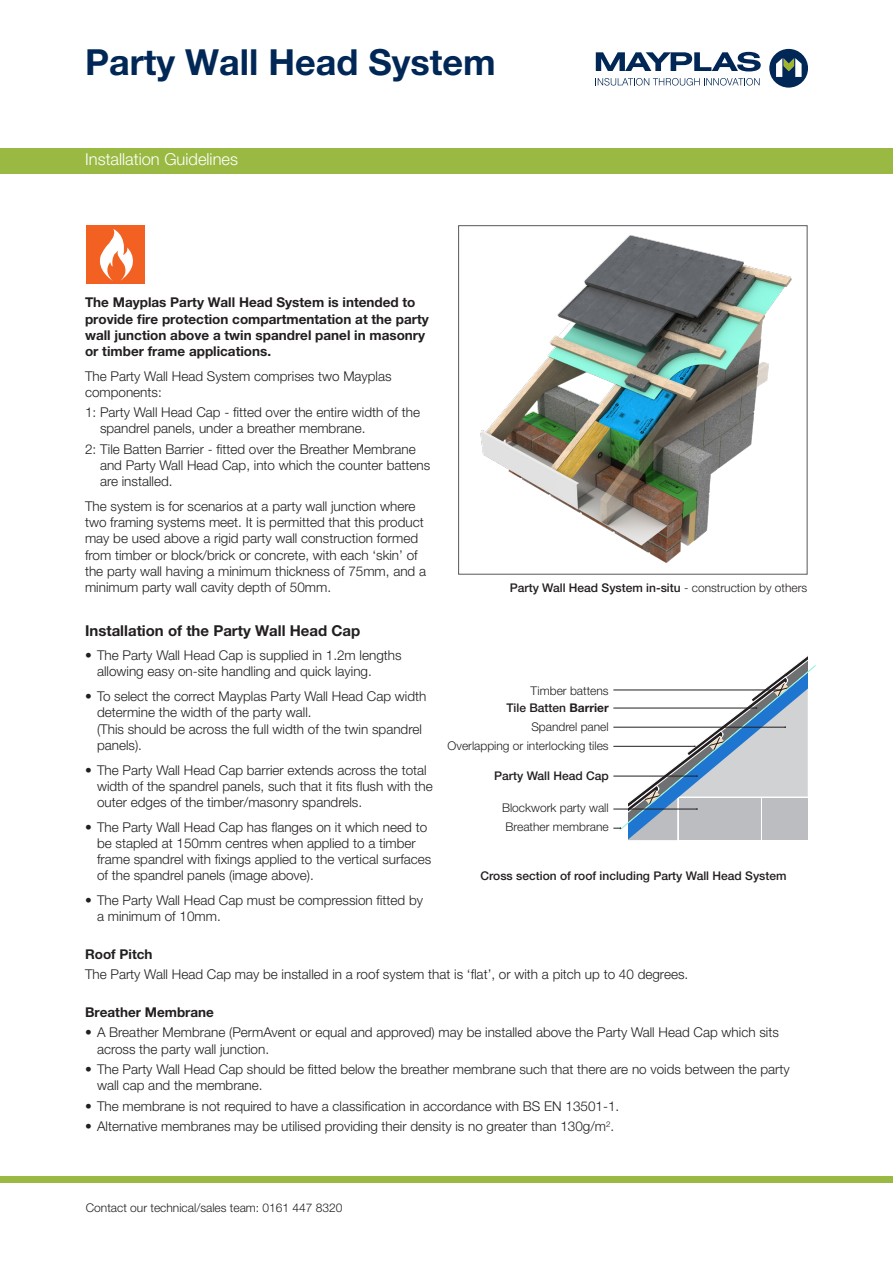
<style>
.page{position:relative;width:893px;height:1263px;background:#fff}
.page>*{position:absolute;margin:0;border:0;box-sizing:border-box;transform-origin:0 0}
.t1{font:700 36px "Helvetica Neue LT Pro";color:#002756}
.t2{font:300 16.5px "Helvetica Neue LT Pro";color:#fff}
.t3{font:700 15px "Helvetica Neue LT Pro";color:#231f20}
.t4{font:300 13.5px/16.2px "Helvetica Neue LT Pro";color:#231f20}
.t5{font:700 13.5px/16.2px "Helvetica Neue LT Pro";color:#231f20}
.t6{font:300 12px "Helvetica Neue LT Pro";color:#231f20}
.t7{font:500 12px "Helvetica Neue LT Pro";color:#231f20}
.s1{font-weight:300}
.s2{font-weight:700}
</style>
<div class="page">
<div style="left:0;top:148px;width:893px;height:25px;background:#9ab943"></div>
<svg style="left:769px;top:49px;width:39px;height:39px"></svg>
<svg style="left:596px;top:52px;width:165px;height:19px"></svg>
<svg style="left:595px;top:78px;width:165px;height:8px"></svg>
<div style="left:0;top:1176px;width:893px;height:6px;background:#9ab943"></div>
<svg style="left:613px;top:656px;width:203px;height:184px"></svg>
<img style="left:480px;top:235px;width:312px;height:328px">
<div style="left:458px;top:225px;width:349px;height:349px;border:1px solid #57585a"></div>
<div style="left:87px;top:225px;width:58px;height:59px;background:#f26122"></div>
<svg style="left:100px;top:229px;width:33px;height:51px"></svg>
<p class="t1" style="left:85px;top:40px;width:412px">Party Wall Head System</p>
<p class="t2" style="left:85px;top:149px;width:154px">Installation Guidelines</p>
<p class="t5" style="left:85px;top:294px;width:345px">The Mayplas Party Wall Head System is intended to provide fire protection compartmentation at the party wall junction above a twin spandrel panel in masonry or timber frame applications.</p>
<p class="t4" style="left:85px;top:367px;width:308px">The Party Wall Head System comprises two Mayplas components:</p>
<p class="t4" style="left:100px;top:404px;width:322px;text-indent:-15px">1: Party Wall Head Cap - fitted over the entire width of the spandrel panels, under a breather membrane.</p>
<p class="t4" style="left:100px;top:441px;width:332px;text-indent:-15px">2: Tile Batten Barrier - fitted over the Breather Membrane and Party Wall Head Cap, into which the counter battens are installed.</p>
<p class="t4" style="left:85px;top:498px;width:343px">The system is for scenarios at a party wall junction where two framing systems meet. It is permitted that this product may be used above a rigid party wall construction formed from timber or block/brick or concrete, with each ‘skin’ of the party wall having a minimum thickness of 75mm, and a minimum party wall cavity depth of 50mm.</p>
<p class="t3" style="left:85px;top:621px;width:277px">Installation of the Party Wall Head Cap</p>
<p class="t4" style="left:97px;top:647px;width:306px;text-indent:-12px">• The Party Wall Head Cap is supplied in 1.2m lengths allowing easy on-site handling and quick laying.</p>
<p class="t4" style="left:97px;top:688px;width:331px;text-indent:-12px">• To select the correct Mayplas Party Wall Head Cap width determine the width of the party wall.</p>
<p class="t4" style="left:97px;top:720px;width:326px">(This should be across the full width of the twin spandrel panels).</p>
<p class="t4" style="left:97px;top:761px;width:337px;text-indent:-12px">• The Party Wall Head Cap barrier extends across the total width of the spandrel panels, such that it fits flush with the outer edges of the timber/masonry spandrels.</p>
<p class="t4" style="left:97px;top:818px;width:336px;text-indent:-12px">• The Party Wall Head Cap has flanges on it which need to be stapled at 150mm centres when applied to a timber frame spandrel with fixings applied to the vertical surfaces of the spandrel panels (image above).</p>
<p class="t4" style="left:97px;top:892px;width:328px;text-indent:-12px">• The Party Wall Head Cap must be compression fitted by a minimum of 10mm.</p>
<p class="t7" style="left:510px;top:581px;width:299px">Party Wall Head System in-situ <span class="s1">- construction by others</span></p>
<p class="t6" style="left:531px;top:683px;width:80px">Timber battens</p>
<p class="t7" style="left:506px;top:701px;width:104px">Tile Batten <span class="s2">Barrier</span></p>
<p class="t6" style="left:531px;top:719px;width:79px">Spandrel panel</p>
<p class="t6" style="left:448px;top:738px;width:163px">Overlapping or interlocking tiles</p>
<p class="t7" style="left:494px;top:768px;width:116px">Party Wall Head Cap</p>
<p class="t6" style="left:502px;top:800px;width:108px">Blockwork party wall</p>
<p class="t6" style="left:506px;top:819px;width:105px">Breather membrane</p>
<p class="t7" style="left:481px;top:869px;width:307px">Cross section of roof including Party Wall Head System</p>
<p class="t5" style="left:85px;top:946px;width:69px">Roof Pitch</p>
<p class="t4" style="left:85px;top:966px;width:605px">The Party Wall Head Cap may be installed in a roof system that is ‘flat’, or with a pitch up to 40 degrees.</p>
<p class="t5" style="left:85px;top:1004px;width:130px">Breather Membrane</p>
<p class="t4" style="left:97px;top:1024px;width:683px;text-indent:-12px">• A Breather Membrane (PermAvent or equal and approved) may be installed above the Party Wall Head Cap which sits across the party wall junction.</p>
<p class="t4" style="left:97px;top:1061px;width:694px;text-indent:-12px">• The Party Wall Head Cap should be fitted below the breather membrane such that there are no voids between the party wall cap and the membrane.</p>
<p class="t4" style="left:85px;top:1097px;width:536px">• The membrane is not required to have a classification in accordance with BS EN 13501-1.</p>
<p class="t4" style="left:85px;top:1118px;width:531px">• Alternative membranes may be utilised providing their density is no greater than 130g/m<sup>2</sup>.</p>
<p class="t6" style="left:86px;top:1200px;width:258px">Contact our technical/sales team: 0161 447 8320</p>
</div>
